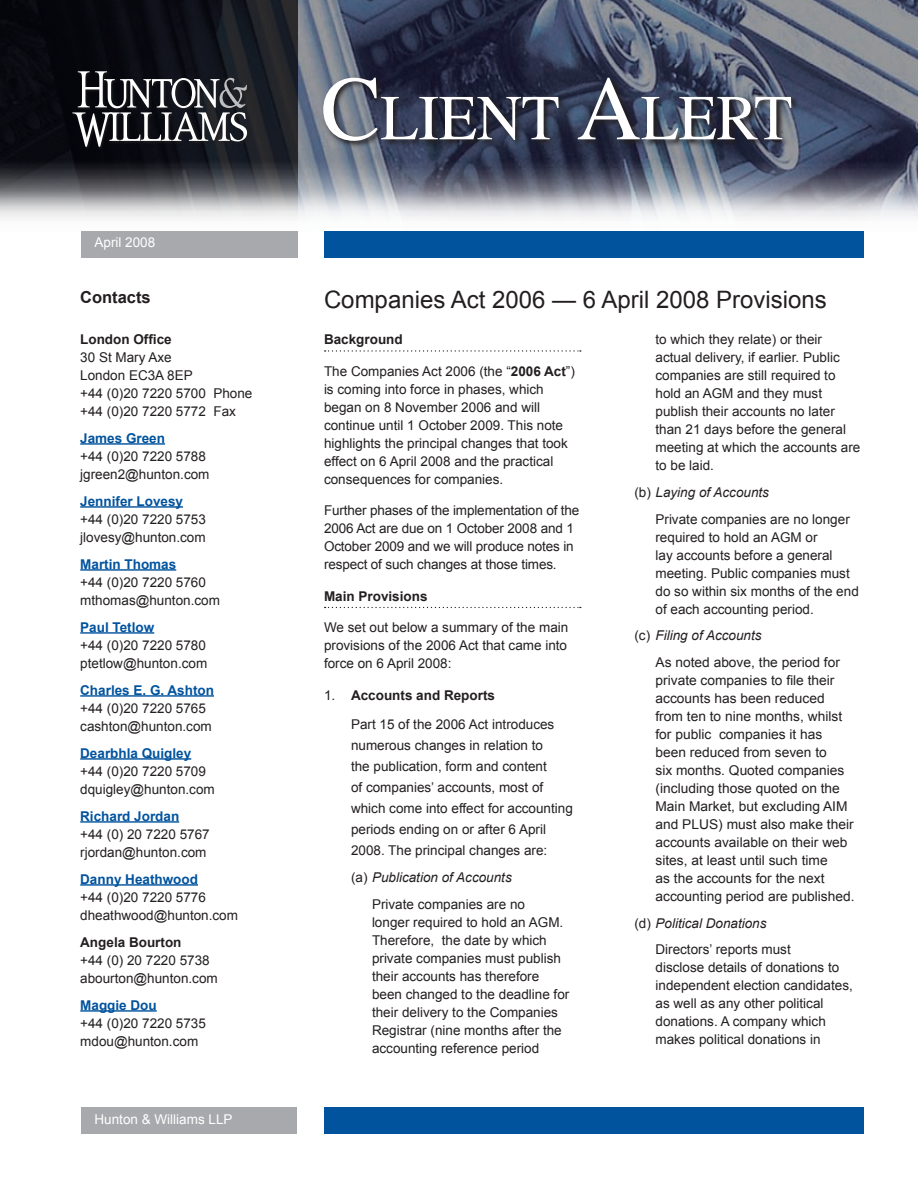
<style>
.page{position:relative;width:918px;height:1188px;background:#fff}
.page>*{position:absolute;margin:0;border:0;box-sizing:border-box;transform-origin:0 0}
.t1{font:64.05px "Times";letter-spacing:-.005em;color:#fff}
.t2{font:24px "Arial";color:#231f20}
.t3{font:700 16.5px "Arial";color:#231f20}
.t4{font:13.5px/18px "Arial";color:#231f20}
.t5{font:700 13.5px "Arial";color:#01539e}
.t6{font:700 13.5px "Arial";color:#231f20}
.t7{font:13.5px "Arial";color:#fff}
.s1{font-size:91.5px}
.s2{font-weight:700}
.s3{font-style:italic}
</style>
<div class="page">
<img style="left:298px;top:0;width:620px;height:144px">
<svg style="left:0;top:0;width:298px;height:144px;background:#0f1117"></svg>
<img style="left:0;top:144px;width:918px;height:75px">
<div style="left:324px;top:1107px;width:540px;height:27px;background:#01539e"></div>
<div style="left:324px;top:231px;width:540px;height:27px;background:#01539e"></div>
<div style="left:81px;top:231px;width:217px;height:27px;background:#a8a9ad"></div>
<div style="left:81px;top:1107px;width:216px;height:27px;background:#a8a9ad"></div>
<div style="left:72px;top:70px;width:179px;height:81px;background:#231f20;opacity:.75"></div>
<svg style="left:72px;top:71px;width:175px;height:76px;background:#48494e"></svg>
<svg style="left:321px;top:75px;width:479px;height:74px;background:#383e51"></svg>
<svg style="left:325px;top:350px;width:256px;height:2px"></svg>
<svg style="left:325px;top:607px;width:256px;height:1px"></svg>
<hr style="left:80px;top:443px;width:85px;height:2px;background:#01539e">
<hr style="left:80px;top:506px;width:103px;height:2px;background:#01539e">
<hr style="left:80px;top:569px;width:96px;height:2px;background:#01539e">
<hr style="left:80px;top:632px;width:74px;height:2px;background:#01539e">
<hr style="left:80px;top:695px;width:134px;height:2px;background:#01539e">
<hr style="left:80px;top:758px;width:111px;height:2px;background:#01539e">
<hr style="left:80px;top:821px;width:99px;height:2px;background:#01539e">
<hr style="left:80px;top:884px;width:118px;height:2px;background:#01539e">
<hr style="left:80px;top:1010px;width:77px;height:2px;background:#01539e">
<p class="t7" style="left:94px;top:235px;width:62px">April 2008</p>
<p class="t3" style="left:80px;top:288px;width:72px">Contacts</p>
<p class="t6" style="left:80px;top:331px;width:93px">London Office</p>
<p class="t4" style="left:80px;top:348px;width:174px">30 St Mary Axe<br>London EC3A 8EP<br>+44 (0)20 7220 5700 Phone +44 (0)20 7220 5772 Fax</p>
<p class="t5" style="left:80px;top:430px;width:86px">James Green</p>
<p class="t4" style="left:80px;top:447px;width:131px">+44 (0)20 7220 5788 jgreen2@hunton.com</p>
<p class="t5" style="left:80px;top:493px;width:104px">Jennifer Lovesy</p>
<p class="t4" style="left:80px;top:510px;width:127px">+44 (0)20 7220 5753 jlovesy@hunton.com</p>
<p class="t5" style="left:80px;top:556px;width:98px">Martin Thomas</p>
<p class="t4" style="left:80px;top:573px;width:141px">+44 (0)20 7220 5760 mthomas@hunton.com</p>
<p class="t5" style="left:80px;top:619px;width:76px">Paul Tetlow</p>
<p class="t4" style="left:80px;top:636px;width:129px">+44 (0)20 7220 5780 ptetlow@hunton.com</p>
<p class="t5" style="left:80px;top:682px;width:135px">Charles E. G. Ashton</p>
<p class="t4" style="left:80px;top:699px;width:133px">+44 (0)20 7220 5765 cashton@hunton.com</p>
<p class="t5" style="left:80px;top:745px;width:113px">Dearbhla Quigley</p>
<p class="t4" style="left:80px;top:762px;width:136px">+44 (0)20 7220 5709 dquigley@hunton.com</p>
<p class="t5" style="left:80px;top:808px;width:101px">Richard Jordan</p>
<p class="t4" style="left:80px;top:825px;width:131px">+44 (0) 20 7220 5767 rjordan@hunton.com</p>
<p class="t5" style="left:80px;top:871px;width:119px">Danny Heathwood</p>
<p class="t4" style="left:80px;top:888px;width:159px">+44 (0)20 7220 5776 dheathwood@hunton.com</p>
<p class="t6" style="left:80px;top:934px;width:103px">Angela Bourton</p>
<p class="t4" style="left:80px;top:951px;width:139px">+44 (0) 20 7220 5738 abourton@hunton.com</p>
<p class="t5" style="left:80px;top:997px;width:78px">Maggie Dou</p>
<p class="t4" style="left:80px;top:1014px;width:127px">+44 (0)20 7220 5735 mdou@hunton.com</p>
<p class="t7" style="left:94px;top:1112px;width:140px">Hunton &amp; Williams LLP</p>
<h1 class="t1" style="left:321px;top:58px;width:473px"><span class="s1">C</span>LIENT <span class="s1">A</span>LERT</h1>
<h2 class="t2" style="left:324px;top:287px;width:504px">Companies Act 2006 — 6 April 2008 Provisions</h2>
<p class="t6" style="left:324px;top:332px;width:80px">Background</p>
<p class="t4" style="left:324px;top:362px;width:252px">The Companies Act 2006 (the “<span class="s2">2006 Act</span>”) is coming into force in phases, which began on 8 November 2006 and will continue until 1 October 2009. This note highlights the principal changes that took effect on 6 April 2008 and the practical consequences for companies.</p>
<p class="t4" style="left:324px;top:502px;width:257px">Further phases of the implementation of the 2006 Act are due on 1 October 2008 and 1<br>October 2009 and we will produce notes in respect of such changes at those times.</p>
<p class="t6" style="left:324px;top:589px;width:105px">Main Provisions</p>
<p class="t4" style="left:324px;top:619px;width:246px;text-align:justify">We set out below a summary of the main provisions of the 2006 Act that came into force on 6 April 2008:</p>
<p class="t4" style="left:351px;top:680px;width:205px;line-height:29.7px;text-indent:-27px">1. <span class="s2">Accounts and Reports<br></span>Part 15 of the 2006 Act introduces</p>
<p class="t4" style="left:351px;top:735px;width:223px;line-height:21px">numerous changes in relation to<br>the publication, form and content<br>of companies’ accounts, most of which come into effect for accounting periods ending on or after 6 April 2008. The principal changes are:</p>
<p class="t4" style="left:372px;top:864px;width:155px;line-height:26.7px;text-indent:-21px">(a) <span class="s3">Publication of Accounts<br></span>Private companies are no</p>
<p class="t4" style="left:372px;top:913px;width:199px">longer required to hold an AGM.<br>Therefore, the date by which private companies must publish their accounts has therefore been changed to the deadline for their delivery to the Companies<br>Registrar (nine months after the accounting reference period</p>
<p class="t4" style="left:656px;top:331px;width:206px">to which they relate) or their actual delivery, if earlier. Public companies are still required to hold an AGM and they must publish their accounts no later than 21 days before the general meeting at which the accounts are to be laid.</p>
<p class="t4" style="left:656px;top:479px;width:196px;line-height:26.7px;text-indent:-21px">(b) <span class="s3">Laying of Accounts<br></span>Private companies are no longer</p>
<p class="t4" style="left:656px;top:528px;width:205px">required to hold an AGM or<br>lay accounts before a general meeting. Public companies must do so within six months of the end of each accounting period.</p>
<p class="t4" style="left:655px;top:622px;width:186px;line-height:26.7px;text-indent:-21px">(c) <span class="s3">Filing of Accounts<br></span>As noted above, the period for</p>
<p class="t4" style="left:656px;top:671px;width:201px">private companies to file their accounts has been reduced from ten to nine months, whilst for public companies it has been reduced from seven to<br>six months. Quoted companies (including those quoted on the<br>Main Market, but excluding AIM and PLUS) must also make their accounts available on their web sites, at least until such time<br>as the accounts for the next accounting period are published.</p>
<p class="t4" style="left:656px;top:909px;width:137px;line-height:26.7px;text-indent:-21px">(d) <span class="s3">Political Donations<br></span>Directors’ reports must</p>
<p class="t4" style="left:656px;top:958px;width:199px">disclose details of donations to independent election candidates, as well as any other political donations. A company which makes political donations in</p>
</div>
